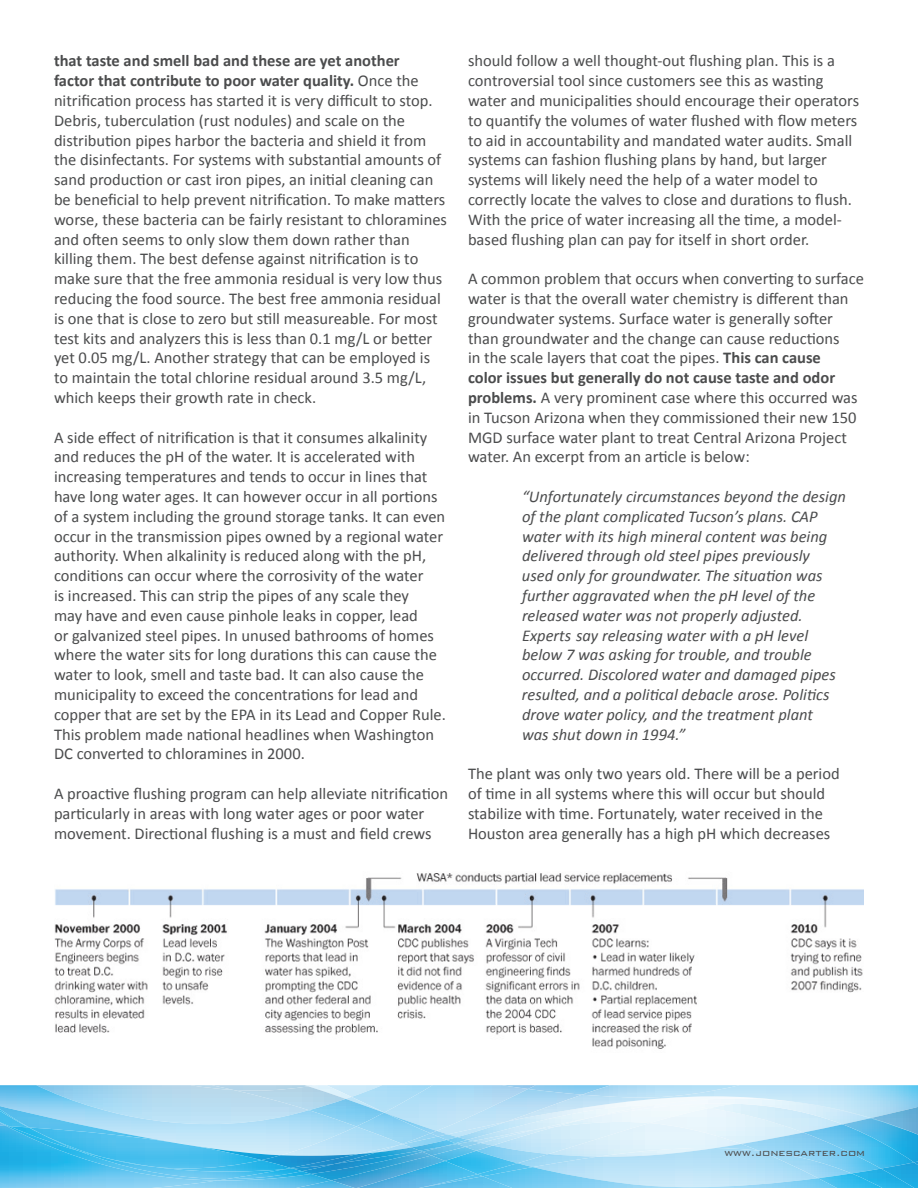
<style>
.page{position:relative;width:918px;height:1188px;background:#fff}
.page>*{position:absolute;margin:0;border:0;box-sizing:border-box;transform-origin:0 0}
.t1{font:16.5px/19.8px "Calibri";color:#4b4c4d}
.t2{font:italic 16.5px/19.8px "Calibri";color:#4b4c4d}
.t3{font:300 12px "Bank Gothic BT";color:#4b4c4d}
.s1{font-weight:700}
</style>
<div class="page">
<svg style="left:0;top:1085px;width:918px;height:103px;background:#95d4f2"></svg>
<img style="left:54px;top:873px;width:810px;height:176px">
<p class="t1" style="left:54px;top:51px;width:395px"><span class="s1">that taste and smell bad and these are yet another<br>factor that contribute to poor water quality.</span> Once the nitrification process has started it is very difficult to stop.<br>Debris, tuberculation (rust nodules) and scale on the distribution pipes harbor the bacteria and shield it from the disinfectants. For systems with substantial amounts of sand production or cast iron pipes, an initial cleaning can be beneficial to help prevent nitrification. To make matters worse, these bacteria can be fairly resistant to chloramines and often seems to only slow them down rather than killing them. The best defense against nitrification is to make sure that the free ammonia residual is very low thus reducing the food source. The best free ammonia residual is one that is close to zero but still measureable. For most test kits and analyzers this is less than 0.1 mg/L or better yet 0.05 mg/L. Another strategy that can be employed is to maintain the total chlorine residual around 3.5 mg/L, which keeps their growth rate in check.</p>
<p class="t1" style="left:54px;top:427px;width:393px">A side effect of nitrification is that it consumes alkalinity and reduces the pH of the water. It is accelerated with increasing temperatures and tends to occur in lines that have long water ages. It can however occur in all portions of a system including the ground storage tanks. It can even occur in the transmission pipes owned by a regional water authority. When alkalinity is reduced along with the pH, conditions can occur where the corrosivity of the water<br>is increased. This can strip the pipes of any scale they<br>may have and even cause pinhole leaks in copper, lead<br>or galvanized steel pipes. In unused bathrooms of homes where the water sits for long durations this can cause the water to look, smell and taste bad. It can also cause the municipality to exceed the concentrations for lead and copper that are set by the EPA in its Lead and Copper Rule.<br>This problem made national headlines when Washington DC converted to chloramines in 2000.</p>
<p class="t1" style="left:54px;top:784px;width:396px">A proactive flushing program can help alleviate nitrification particularly in areas with long water ages or poor water movement. Directional flushing is a must and field crews</p>
<p class="t1" style="left:468px;top:51px;width:393px">should follow a well thought-out flushing plan. This is a controversial tool since customers see this as wasting water and municipalities should encourage their operators to quantify the volumes of water flushed with flow meters to aid in accountability and mandated water audits. Small systems can fashion flushing plans by hand, but larger systems will likely need the help of a water model to correctly locate the valves to close and durations to flush.<br>With the price of water increasing all the time, a model&shy;based flushing plan can pay for itself in short order.</p>
<p class="t1" style="left:468px;top:269px;width:398px">A common problem that occurs when converting to surface water is that the overall water chemistry is different than groundwater systems. Surface water is generally softer than groundwater and the change can cause reductions<br>in the scale layers that coat the pipes. <span class="s1">This can cause<br>color issues but generally do not cause taste and odor problems.</span> A very prominent case where this occurred was in Tucson Arizona when they commissioned their new 150<br>MGD surface water plant to treat Central Arizona Project water. An excerpt from an article is below:</p>
<p class="t2" style="left:522px;top:486px;width:325px">“Unfortunately circumstances beyond the design of the plant complicated Tucson’s plans. CAP water with its high mineral content was being delivered through old steel pipes previously<br>used only for groundwater. The situation was</p>
<p class="t2" style="left:522px;top:585px;width:315px">further aggravated when the pH level of the released water was not properly adjusted.<br>Experts say releasing water with a pH level below 7 was asking for trouble, and trouble occurred. Discolored water and damaged pipes resulted, and a political debacle arose. Politics drove water policy, and the treatment plant was shut down in 1994.”</p>
<p class="t1" style="left:468px;top:764px;width:373px">The plant was only two years old. There will be a period of time in all systems where this will occur but should stabilize with time. Fortunately, water received in the Houston area generally has a high pH which decreases</p>
<p class="t3" style="left:724px;top:1147px;width:142px">www.jonescarter.com</p>
</div>
